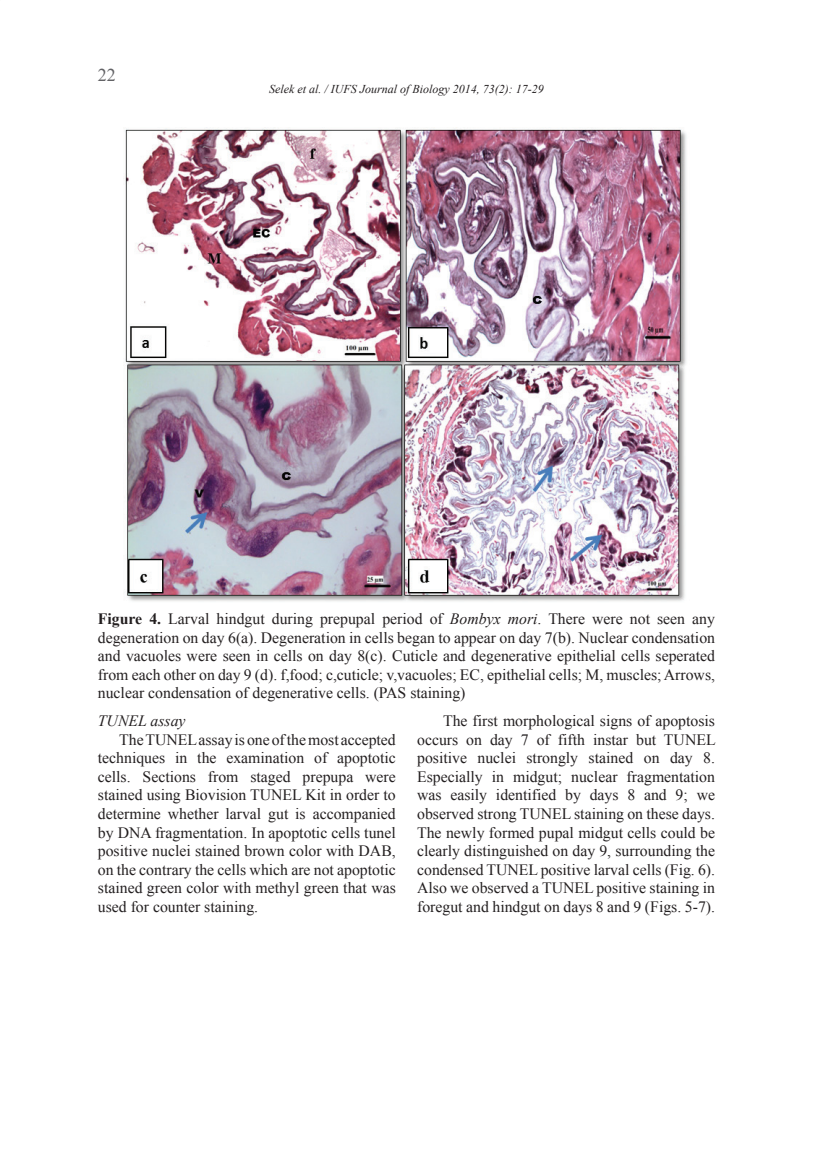
<style>
.page{position:relative;width:830px;height:1149px;background:#fff}
.page>*{position:absolute;margin:0;border:0;box-sizing:border-box;transform-origin:0 0}
.t1{font:18px "Times New Roman";color:#636366}
._04_Gövde{font:15.75px/18.6px "Times New Roman";color:#231f20;text-align:justify}
._08_Figure{font:15.75px/18.5px "Times New Roman";color:#231f20;text-align:justify}
._04_Gövde-2{font:italic 15.75px "Times New Roman";color:#231f20}
.t2{font:italic 12px "Times New Roman";color:#231f20}
.s1{font-weight:700}
.s2{font-style:italic}
</style>
<div class="page">
<img style="left:125px;top:128px;width:562px;height:473px">
<p class="t1" style="left:98px;top:62px;width:19px">22</p>
<p class="t2" style="left:269px;top:81px;width:276px">Selek et al. / IUFS Journal of Biology 2014, 73(2): 17-29</p>
<p class="_08_Figure" style="left:98px;top:609px;width:618px"><span class="s1">Figure 4.</span> Larval hindgut during prepupal period of <span class="s2">Bombyx mori</span>. There were not seen any degeneration on day 6(a). Degeneration in cells began to appear on day 7(b). Nuclear condensation and vacuoles were seen in cells on day 8(c). Cuticle and degenerative epithelial cells seperated from each other on day 9 (d). f,food; c,cuticle; v,vacuoles; EC, epithelial cells; M, muscles; Arrows, nuclear condensation of degenerative cells. (PAS staining)</p>
<p class="_04_Gövde-2" style="left:98px;top:710px;width:89px">TUNEL assay</p>
<p class="_04_Gövde" style="left:98px;top:729px;width:299px;text-indent:21px">The TUNEL assay is one of the most accepted techniques in the examination of apoptotic cells. Sections from staged prepupa were stained using Biovision TUNEL Kit in order to determine whether larval gut is accompanied by DNA fragmentation. In apoptotic cells tunel positive nuclei stained brown color with DAB, on the contrary the cells which are not apoptotic stained green color with methyl green that was used for counter staining.</p>
<p class="_04_Gövde" style="left:417px;top:711px;width:300px;text-indent:26px">The first morphological signs of apoptosis occurs on day 7 of fifth instar but TUNEL positive nuclei strongly stained on day 8.<br>Especially in midgut; nuclear fragmentation was easily identified by days 8 and 9; we observed strong TUNEL staining on these days.<br>The newly formed pupal midgut cells could be clearly distinguished on day 9, surrounding the condensed TUNEL positive larval cells (Fig. 6).<br>Also we observed a TUNEL positive staining in foregut and hindgut on days 8 and 9 (Figs. 5-7).</p>
</div>
